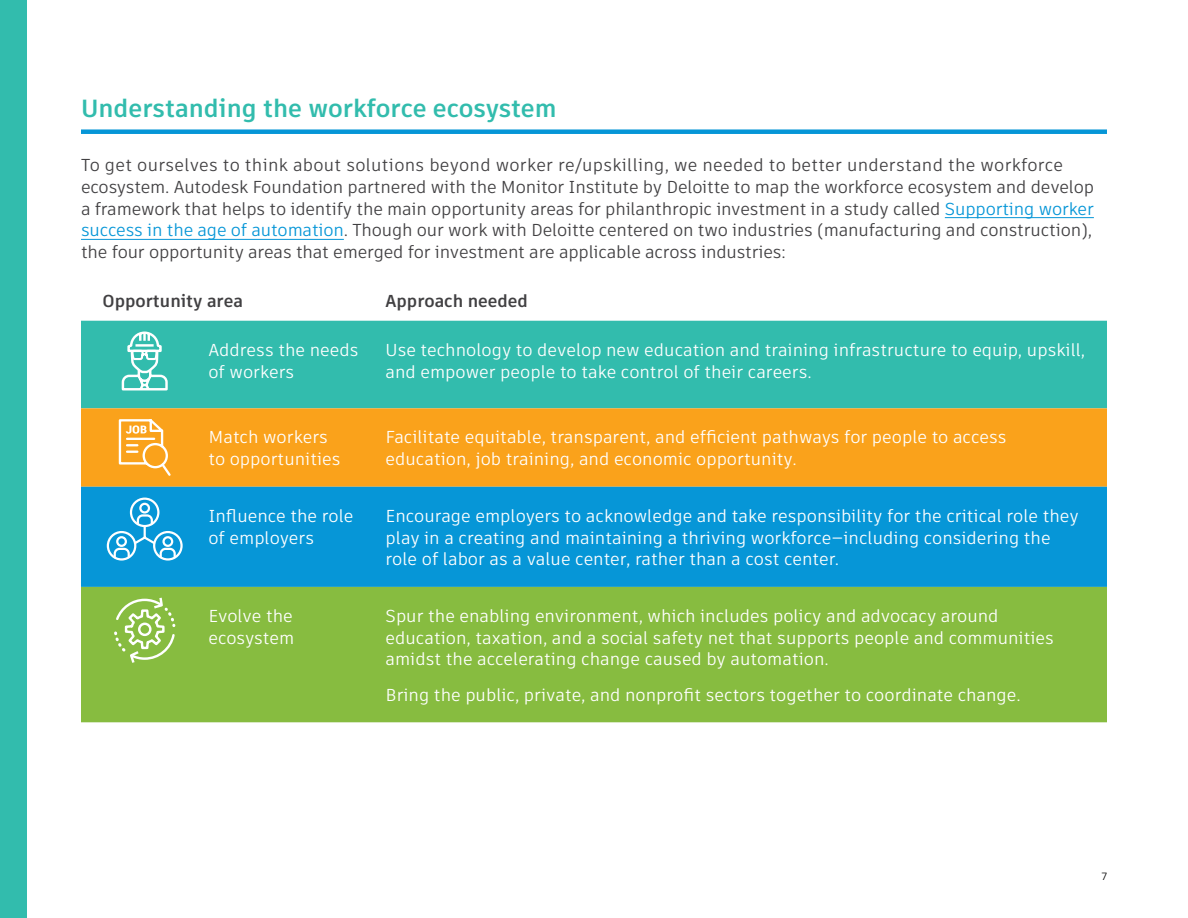
<style>
.page{position:relative;width:1188px;height:918px;background:#fff}
.page>*{position:absolute;margin:0;border:0;box-sizing:border-box;transform-origin:0 0}
.t1{font:700 24.75px "Artifakt Element";color:#32bcad}
.t2{font:17.25px/21.8px "Artifakt Element";color:#fff}
.t3{font:17.25px/21.8px "Artifakt Element";letter-spacing:-.01em;color:#414042}
.t4{font:700 17.25px "Artifakt Element";color:#414042}
.t5{font:10.5px "Artifakt Element";color:#000}
.s1{color:#0696d7}
</style>
<div class="page">
<div style="left:0;top:0;width:27px;height:918px;background:#32bcad"></div>
<hr style="left:945px;top:217px;width:149px;height:1px;background:#0696d7">
<hr style="left:81px;top:239px;width:263px;height:1px;background:#0696d7">
<div style="left:81px;top:129px;width:1026px;height:5px;background:#0696d7"></div>
<div style="left:81px;top:321px;width:1026px;height:87px;background:#32bcad"></div>
<div style="left:81px;top:408px;width:1026px;height:79px;background:#faa21b"></div>
<div style="left:81px;top:487px;width:1026px;height:100px;background:#0696d7"></div>
<div style="left:81px;top:587px;width:1026px;height:135px;background:#87bc40"></div>
<svg style="left:106px;top:330px;width:78px;height:232px;background:#7eb398"></svg>
<svg style="left:114px;top:596px;width:62px;height:68px;background:#a0c967"></svg>
<h1 class="t1" style="left:81px;top:91px;width:477px">Understanding the workforce ecosystem</h1>
<p class="t3" style="left:81px;top:154px;width:1015px">To get ourselves to think about solutions beyond worker re/upskilling, we needed to better understand the workforce ecosystem. Autodesk Foundation partnered with the Monitor Institute by Deloitte to map the workforce ecosystem and develop a framework that helps to identify the main opportunity areas for philanthropic investment in a study called <span class="s1">Supporting worker success in the age of automation</span>. Though our work with Deloitte centered on two industries (manufacturing and construction), the four opportunity areas that emerged for investment are applicable across industries:</p>
<p class="t4" style="left:103px;top:289px;width:142px">Opportunity area</p>
<p class="t4" style="left:386px;top:289px;width:144px">Approach needed</p>
<p class="t2" style="left:208px;top:339px;width:152px">Address the needs of workers</p>
<p class="t2" style="left:386px;top:339px;width:701px">Use technology to develop new education and training infrastructure to equip, upskill, and empower people to take control of their careers.</p>
<p class="t2" style="left:208px;top:426px;width:134px">Match workers to opportunities</p>
<p class="t2" style="left:386px;top:426px;width:622px">Facilitate equitable, transparent, and efficient pathways for people to access education, job training, and economic opportunity.</p>
<p class="t2" style="left:208px;top:505px;width:147px">Influence the role of employers</p>
<p class="t2" style="left:386px;top:505px;width:695px">Encourage employers to acknowledge and take responsibility for the critical role they play in a creating and maintaining a thriving workforce—including considering the role of labor as a value center, rather than a cost center.</p>
<p class="t2" style="left:208px;top:605px;width:87px">Evolve the ecosystem</p>
<p class="t2" style="left:386px;top:605px;width:670px">Spur the enabling environment, which includes policy and advocacy around education, taxation, and a social safety net that supports people and communities amidst the accelerating change caused by automation.</p>
<p class="t2" style="left:386px;top:684px;width:637px">Bring the public, private, and nonprofit sectors together to coordinate change.</p>
<p class="t5" style="left:1102px;top:869px;width:7px">7</p>
</div>
